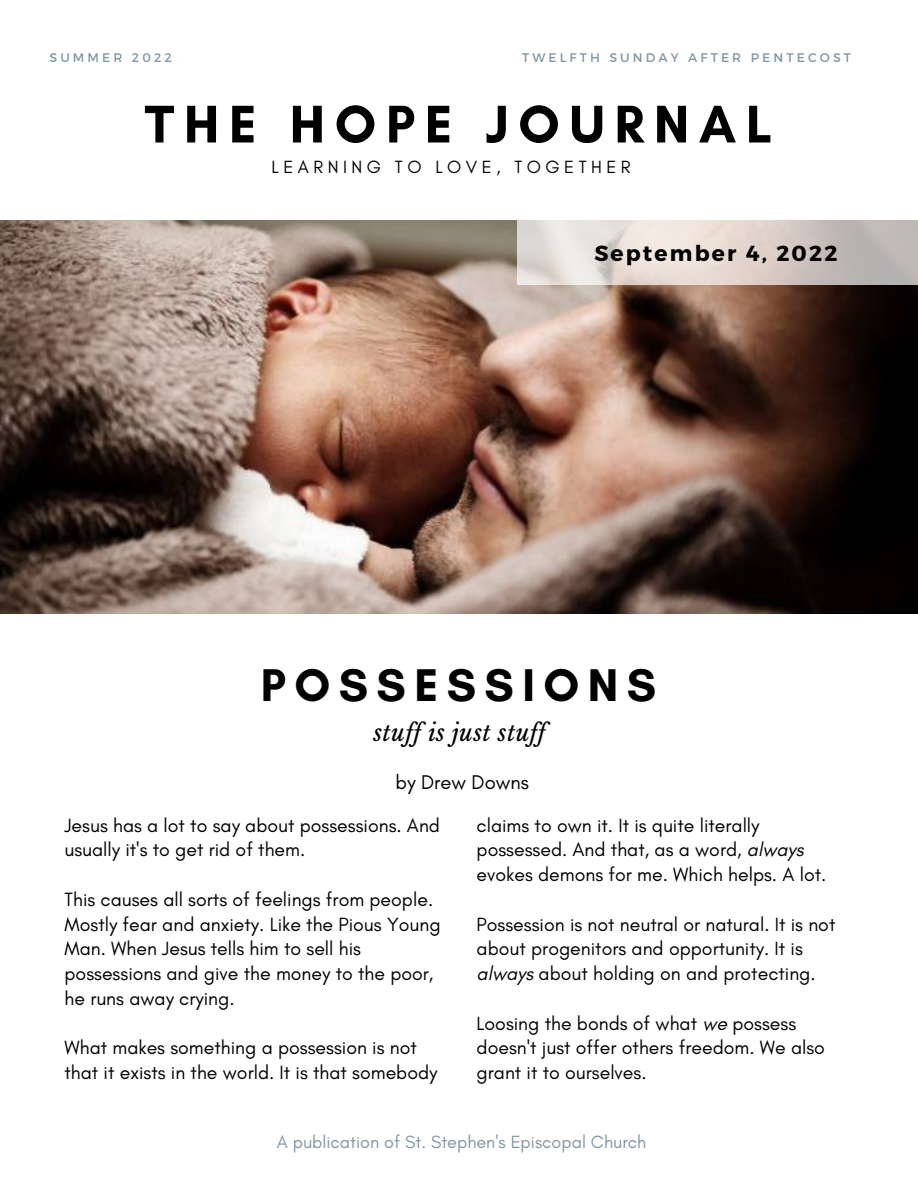
<style>
.page{position:relative;width:918px;height:1188px;background:#fff}
.page>*{position:absolute;margin:0;border:0;box-sizing:border-box;transform-origin:0 0}
.t1{font:700 54px "Glacial Indifference";letter-spacing:.18em;color:#010101}
.t2{font:700 46.65px "Glacial Indifference";letter-spacing:.18em;color:#010101}
.t3{font:italic 23.4px "Libre Baskerville";letter-spacing:.01em;color:#010101}
.t4{font:700 21.75px "Montserrat";letter-spacing:.1em;color:#000}
.t5{font:20.25px "Glacial Indifference";color:#010101}
.t6{font:19.5px/24.8px "Glacial Indifference";color:#000}
.t7{font:18px "Glacial Indifference";color:#8096a4}
.t8{font:18px "Glacial Indifference";letter-spacing:.25em;color:#000}
.t9{font:12.45px "Montserrat";letter-spacing:.25em;color:#8096a4}
.s1{font-style:italic}
</style>
<div class="page">
<img style="left:0;top:221px;width:918px;height:392px">
<svg style="left:518px;top:221px;width:400px;height:64px;background:#d9d0cb"></svg>
<p class="t9" style="left:50px;top:50px;width:124px">SUMMER 2022</p>
<p class="t9" style="left:522px;top:50px;width:330px">TWELFTH SUNDAY AFTER PENTECOST</p>
<h1 class="t1" style="left:145px;top:91px;width:629px">THE HOPE JOURNAL</h1>
<p class="t8" style="left:272px;top:156px;width:361px">LEARNING TO LOVE, TOGETHER</p>
<p class="t4" style="left:594px;top:239px;width:245px">September 4, 2022</p>
<h2 class="t2" style="left:261px;top:657px;width:397px">POSSESSIONS</h2>
<p class="t3" style="left:373px;top:718px;width:166px">stuf is just stuf</p>
<p class="t5" style="left:396px;top:769px;width:135px">by Drew Downs</p>
<p class="t6" style="left:65px;top:812px;width:377px">Jesus has a lot to say about possessions. And usually it's to get rid of them.</p>
<p class="t6" style="left:65px;top:887px;width:378px">This causes all sorts of feelings from people.<br>Mostly fear and anxiety. Like the Pious Young Man. When Jesus tells him to sell his possessions and give the money to the poor, he runs away crying.</p>
<p class="t6" style="left:65px;top:1035px;width:375px">What makes something a possession is not that it exists in the world. It is that somebody</p>
<p class="t6" style="left:477px;top:812px;width:351px">claims to own it. It is quite literally possessed. And that, as a word, <span class="s1">always </span>evokes demons for me. Which helps. A lot.</p>
<p class="t6" style="left:477px;top:911px;width:360px">Possession is not neutral or natural. It is not about progenitors and opportunity. It is <span class="s1">always</span> about holding on and protecting.</p>
<p class="t6" style="left:477px;top:1010px;width:350px">Loosing the bonds of what <span class="s1">we</span> possess doesn't just offer others freedom. We also grant it to ourselves.</p>
<p class="t7" style="left:277px;top:1131px;width:371px">A publication of St. Stephen's Episcopal Church</p>
</div>
